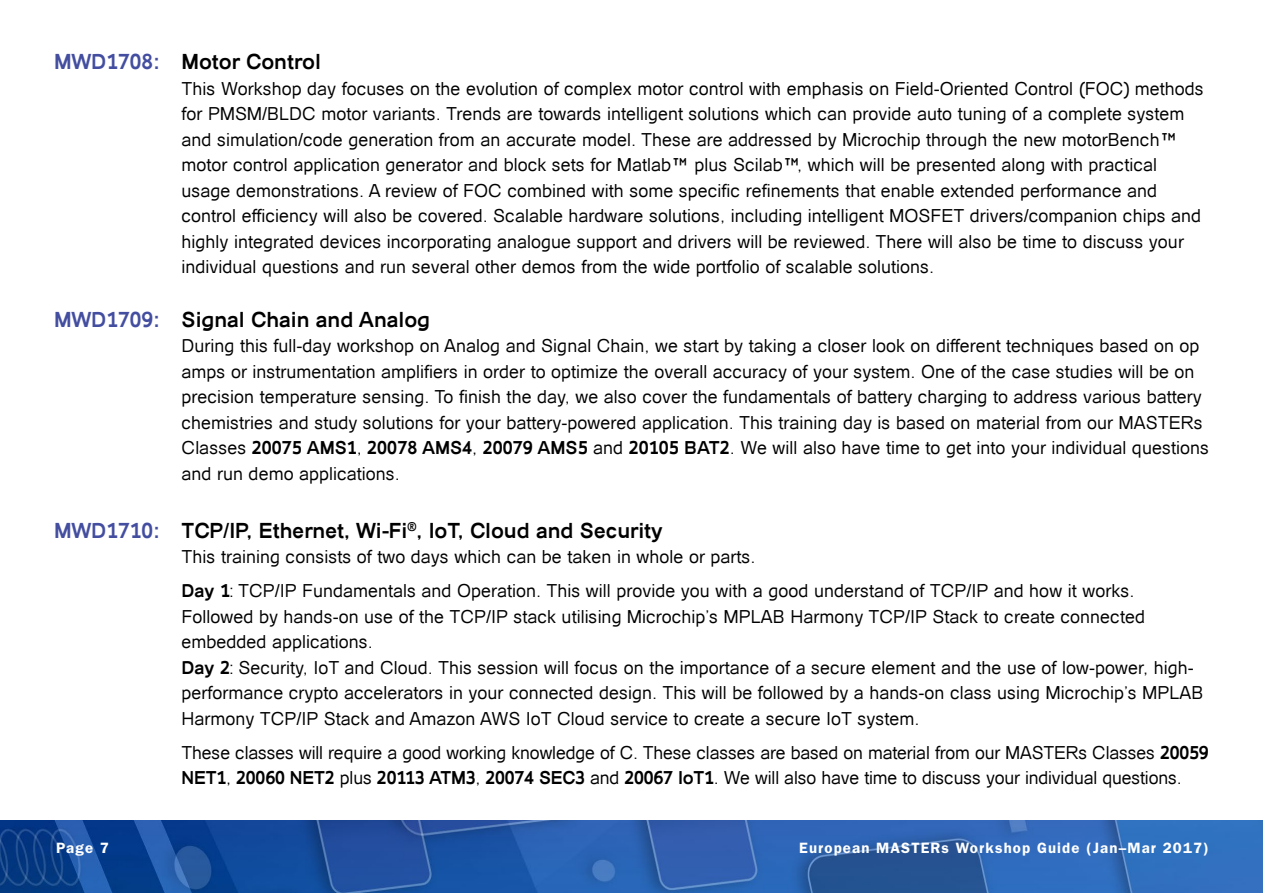
<style>
.page{position:relative;width:1263px;height:893px;background:#fff}
.page>*{position:absolute;margin:0;border:0;box-sizing:border-box;transform-origin:0 0}
.t1{font:700 21px "Catriel";color:#000}
.t2{font:18px/25.5px "Catriel";color:#000}
.t3{font:600 15px "ITC Franklin Gothic Std";letter-spacing:.075em;color:#fff}
.s1{color:#444ea0}
.s2{font-weight:700}
</style>
<div class="page">
<img style="left:0;top:821px;width:1263px;height:72px">
<p class="t1" style="left:54px;top:49px;width:268px"><span class="s1">MWD1708:</span> Motor Control</p>
<p class="t2" style="left:182px;top:76px;width:1024px">This Workshop day focuses on the evolution of complex motor control with emphasis on Field-Oriented Control (FOC) methods for PMSM/BLDC motor variants. Trends are towards intelligent solutions which can provide auto tuning of a complete system and simulation/code generation from an accurate model. These are addressed by Microchip through the new motorBench™ motor control application generator and block sets for Matlab™ plus Scilab™, which will be presented along with practical usage demonstrations. A review of FOC combined with some specific refinements that enable extended performance and control efficiency will also be covered. Scalable hardware solutions, including intelligent MOSFET drivers/companion chips and highly integrated devices incorporating analogue support and drivers will be reviewed. There will also be time to discuss your individual questions and run several other demos from the wide portfolio of scalable solutions.</p>
<p class="t1" style="left:54px;top:307px;width:378px"><span class="s1">MWD1709:</span> Signal Chain and Analog</p>
<p class="t2" style="left:182px;top:333px;width:1029px">During this full-day workshop on Analog and Signal Chain, we start by taking a closer look on different techniques based on op amps or instrumentation amplifiers in order to optimize the overall accuracy of your system. One of the case studies will be on precision temperature sensing. To finish the day, we also cover the fundamentals of battery charging to address various battery chemistries and study solutions for your battery-powered application. This training day is based on material from our MASTERs Classes <span class="s2">20075 AMS1</span>, <span class="s2">20078 AMS4</span>, <span class="s2">20079 AMS5</span> and <span class="s2">20105 BAT2</span>. We will also have time to get into your individual questions and run demo applications.</p>
<p class="t1" style="left:54px;top:518px;width:610px"><span class="s1">MWD1710:</span> TCP/IP, Ethernet, Wi-Fi<sup>®</sup>, IoT, Cloud and Security</p>
<p class="t2" style="left:182px;top:540px;width:954px;line-height:34px">This training consists of two days which can be taken in whole or parts.<br><span class="s2">Day 1</span>: TCP/IP Fundamentals and Operation. This will provide you with a good understand of TCP/IP and how it works.</p>
<p class="t2" style="left:182px;top:604px;width:1023px">Followed by hands-on use of the TCP/IP stack utilising Microchip’s MPLAB Harmony TCP/IP Stack to create connected embedded applications.<br><span class="s2">Day 2</span>: Security, IoT and Cloud. This session will focus on the importance of a secure element and the use of low-power, high&shy;performance crypto accelerators in your connected design. This will be followed by a hands-on class using Microchip’s MPLAB Harmony TCP/IP Stack and Amazon AWS IoT Cloud service to create a secure IoT system.</p>
<p class="t2" style="left:182px;top:740px;width:1029px">These classes will require a good working knowledge of C. These classes are based on material from our MASTERs Classes <span class="s2">20059<br>NET1</span>, <span class="s2">20060 NET2</span> plus <span class="s2">20113 ATM3</span>, <span class="s2">20074 SEC3</span> and <span class="s2">20067 IoT1</span>. We will also have time to discuss your individual questions.</p>
<p class="t3" style="left:56px;top:839px;width:54px">Page 7</p>
<p class="t3" style="left:799px;top:839px;width:411px">European MASTERs Workshop Guide (Jan–Mar 2017)</p>
</div>
